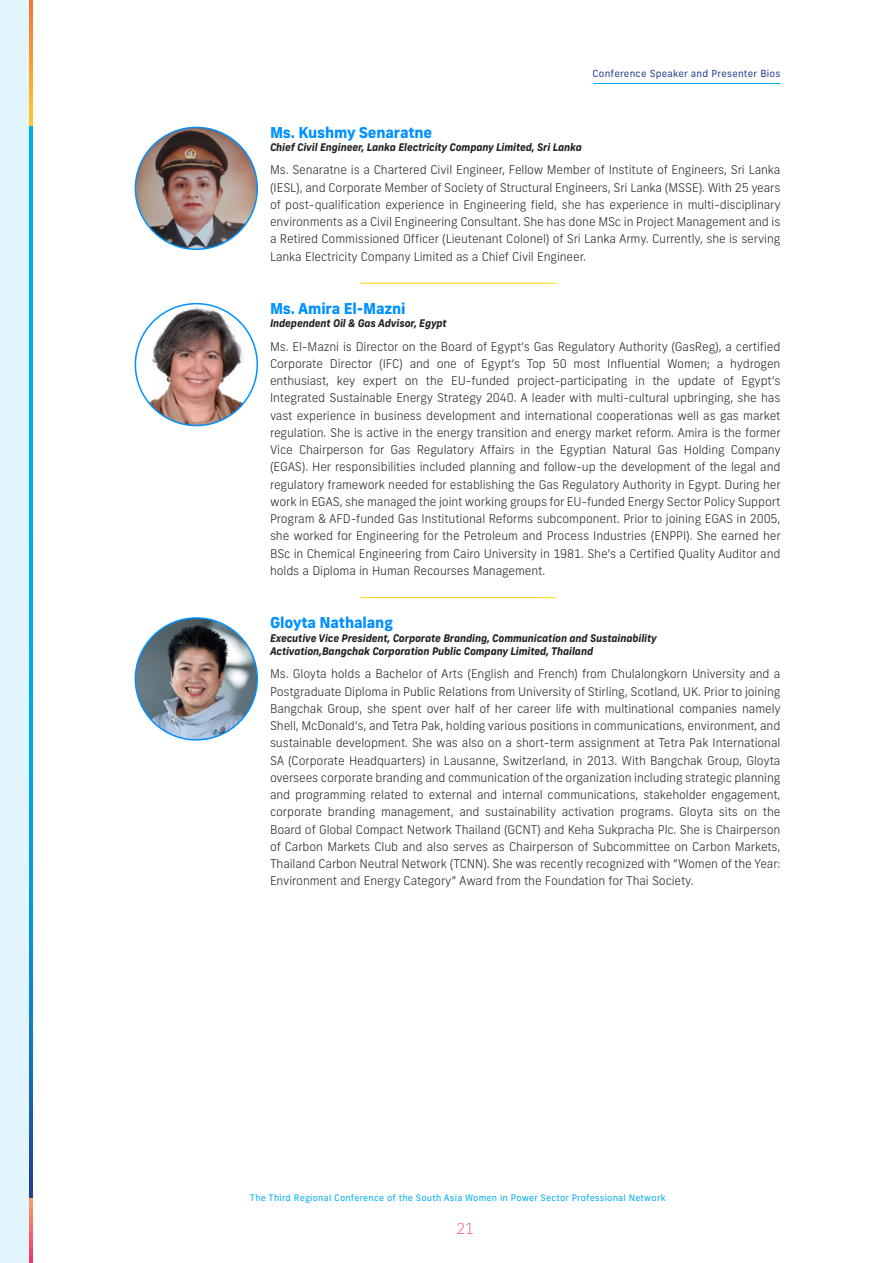
<style>
.page{position:relative;width:893px;height:1263px;background:#fff}
.page>*{position:absolute;margin:0;border:0;box-sizing:border-box;transform-origin:0 0}
.Bios_Names_ok{font:800 15px "New Frank";letter-spacing:-.01em;color:#0090ff}
.Bios_Names_NoLine_ok{font:800 15px "New Frank";letter-spacing:-.01em;color:#0090ff}
.t1{font:100 15px "New Frank";color:#ed2473}
.Bios_Text_ok{font:300 12px/17.2px "New Frank";letter-spacing:-.01em;color:#231f20;text-align:justify}
.Bios_Titles_ok{font:italic 700 10.5px/13.5px "New Frank";letter-spacing:-.01em;color:#231f20}
.t2{font:9.75px "New Frank";letter-spacing:.025em;color:#24408f}
.t3{font:9px "New Frank";letter-spacing:.025em;color:#00adf0}
</style>
<div class="page">
<hr style="left:360px;top:283px;width:195px;height:1px;background:#fcd924">
<hr style="left:360px;top:597px;width:195px;height:1px;background:#fcd924">
<img style="left:135px;top:127px;width:122px;height:122px;border-radius:61px">
<div style="left:135px;top:127px;width:123px;height:123px;border:2px solid #0090ff;border-radius:50%"></div>
<img style="left:135px;top:304px;width:122px;height:122px;border-radius:61px">
<div style="left:135px;top:303px;width:123px;height:123px;border:2px solid #0090ff;border-radius:50%"></div>
<img style="left:135px;top:618px;width:122px;height:122px;border-radius:61px">
<div style="left:135px;top:617px;width:123px;height:124px;border:2px solid #0090ff;border-radius:50%"></div>
<div style="left:0;top:0;width:29px;height:1263px;background:#e3f5fc"></div>
<svg style="left:29px;top:1197px;width:3px;height:66px"></svg>
<svg style="left:29px;top:0;width:3px;height:126px"></svg>
<svg style="left:29px;top:126px;width:3px;height:1071px;background:#069ade"></svg>
<hr style="left:593px;top:83px;width:187px;height:1px;background:#00adf0">
<p class="t2" style="left:593px;top:68px;width:189px">Conference Speaker and Presenter Bios</p>
<p class="Bios_Names_NoLine_ok" style="left:270px;top:122px;width:164px">Ms. Kushmy Senaratne</p>
<p class="Bios_Titles_ok" style="left:270px;top:140px;width:313px">Chief Civil Engineer, Lanka Electricity Company Limited, Sri Lanka</p>
<p class="Bios_Text_ok" style="left:270px;top:161px;width:512px">Ms. Senaratne is a Chartered Civil Engineer, Fellow Member of Institute of Engineers, Sri Lanka (IESL), and Corporate Member of Society of Structural Engineers, Sri Lanka (MSSE). With 25 years of post-qualification experience in Engineering field, she has experience in multi-disciplinary environments as a Civil Engineering Consultant. She has done MSc in Project Management and is a Retired Commissioned Officer (Lieutenant Colonel) of Sri Lanka Army. Currently, she is serving Lanka Electricity Company Limited as a Chief Civil Engineer.</p>
<p class="Bios_Names_ok" style="left:270px;top:299px;width:137px">Ms. Amira El-Mazni</p>
<p class="Bios_Titles_ok" style="left:270px;top:317px;width:178px">Independent Oil &amp; Gas Advisor, Egypt</p>
<p class="Bios_Text_ok" style="left:270px;top:338px;width:512px">Ms. El-Mazni is Director on the Board of Egypt’s Gas Regulatory Authority (GasReg), a certified Corporate Director (IFC) and one of Egypt’s Top 50 most Influential Women; a hydrogen enthusiast, key expert on the EU-funded project-participating in the update of Egypt’s Integrated Sustainable Energy Strategy 2040. A leader with multi-cultural upbringing, she has vast experience in business development and international cooperationas well as gas market regulation. She is active in the energy transition and energy market reform. Amira is the former Vice Chairperson for Gas Regulatory Affairs in the Egyptian Natural Gas Holding Company (EGAS). Her responsibilities included planning and follow-up the development of the legal and regulatory framework needed for establishing the Gas Regulatory Authority in Egypt. During her work in EGAS, she managed the joint working groups for EU-funded Energy Sector Policy Support Program &amp; AFD-funded Gas Institutional Reforms subcomponent. Prior to joining EGAS in 2005, she worked for Engineering for the Petroleum and Process Industries (ENPPI). She earned her BSc in Chemical Engineering from Cairo University in 1981. She’s a Certified Quality Auditor and holds a Diploma in Human Recourses Management.</p>
<p class="Bios_Names_ok" style="left:270px;top:613px;width:124px">Gloyta Nathalang</p>
<p class="Bios_Titles_ok" style="left:270px;top:631px;width:388px">Executive Vice President, Corporate Branding, Communication and Sustainability<br>Activation,Bangchak Corporation Public Company Limited, Thailand</p>
<p class="Bios_Text_ok" style="left:270px;top:665px;width:512px">Ms. Gloyta holds a Bachelor of Arts (English and French) from Chulalongkorn University and a Postgraduate Diploma in Public Relations from University of Stirling, Scotland, UK. Prior to joining Bangchak Group, she spent over half of her career life with multinational companies namely Shell, McDonald’s, and Tetra Pak, holding various positions in communications, environment, and sustainable development. She was also on a short-term assignment at Tetra Pak International SA (Corporate Headquarters) in Lausanne, Switzerland, in 2013. With Bangchak Group, Gloyta oversees corporate branding and communication of the organization including strategic planning and programming related to external and internal communications, stakeholder engagement, corporate branding management, and sustainability activation programs. Gloyta sits on the Board of Global Compact Network Thailand (GCNT) and Keha Sukpracha Plc. She is Chairperson of Carbon Markets Club and also serves as Chairperson of Subcommittee on Carbon Markets, Thailand Carbon Neutral Network (TCNN). She was recently recognized with “Women of the Year:<br>Environment and Energy Category” Award from the Foundation for Thai Society.</p>
<p class="t3" style="left:250px;top:1192px;width:417px">The Third Regional Conference of the South Asia Women in Power Sector Professional Network</p>
<p class="t1" style="left:457px;top:1220px;width:19px">21</p>
</div>
